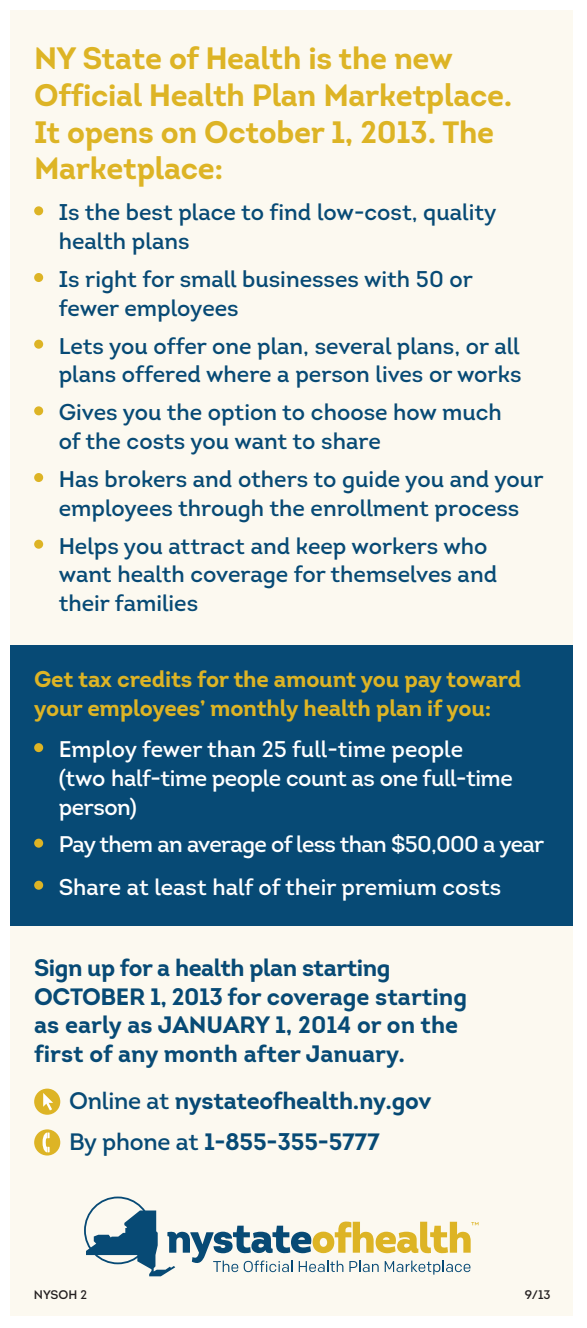
<style>
.page{position:relative;width:587px;height:1328px;background:#fff}
.page>*{position:absolute;margin:0;border:0;box-sizing:border-box;transform-origin:0 0}
.t1{font:700 30.75px/37px "Intro";letter-spacing:-.01em;color:#ddb425}
.t2{font:700 23.5px/28.8px "Intro";letter-spacing:-.01em;color:#074a75}
.t3{font:22.5px/28.8px "Intro";color:#074a75}
.t4{font:22.5px/28.8px "Intro";letter-spacing:-.02em;color:#fff}
.t5{font:700 22.5px/28.8px "Intro";letter-spacing:-.01em;color:#ddb425}
.t6{font:12.25px "Intro";color:#231f20}
.s1{font-weight:400}
</style>
<div class="page">
<div style="left:10px;top:10px;width:563px;height:1305px;background:#fcf9f0"></div>
<div style="left:10px;top:645px;width:563px;height:280px;background:#074a75"></div>
<div style="left:34px;top:206px;width:9px;height:9px;background:#ddb425;border-radius:50%"></div>
<div style="left:34px;top:273px;width:9px;height:9px;background:#ddb425;border-radius:50%"></div>
<div style="left:34px;top:339px;width:9px;height:9px;background:#ddb425;border-radius:50%"></div>
<div style="left:34px;top:406px;width:9px;height:9px;background:#ddb425;border-radius:50%"></div>
<div style="left:34px;top:473px;width:9px;height:9px;background:#ddb425;border-radius:50%"></div>
<div style="left:34px;top:539px;width:9px;height:9px;background:#ddb425;border-radius:50%"></div>
<div style="left:34px;top:743px;width:9px;height:9px;background:#ddb425;border-radius:50%"></div>
<div style="left:34px;top:838px;width:9px;height:9px;background:#ddb425;border-radius:50%"></div>
<div style="left:34px;top:880px;width:9px;height:9px;background:#ddb425;border-radius:50%"></div>
<div style="left:34px;top:1088px;width:26px;height:26px;background:#ddb425;border-radius:50%"></div>
<svg style="left:43px;top:1093px;width:10px;height:17px"></svg>
<div style="left:34px;top:1129px;width:26px;height:26px;background:#ddb425;border-radius:50%"></div>
<svg style="left:42px;top:1132px;width:8px;height:20px"></svg>
<svg style="left:84px;top:1196px;width:394px;height:79px"></svg>
<h1 class="t1" style="left:34px;top:39px;width:480px">NY State of Health is the new<br>Official Health Plan Marketplace.<br>It opens on October 1, 2013. The<br>Marketplace:</h1>
<p class="t3" style="left:59px;top:198px;width:439px">Is the best place to find low-cost, quality health plans</p>
<p class="t3" style="left:59px;top:264px;width:416px">Is right for small businesses with 50 or fewer employees</p>
<p class="t3" style="left:59px;top:331px;width:464px">Lets you offer one plan, several plans, or all plans offered where a person lives or works</p>
<p class="t3" style="left:59px;top:398px;width:445px">Gives you the option to choose how much of the costs you want to share</p>
<p class="t3" style="left:59px;top:464px;width:486px">Has brokers and others to guide you and your employees through the enrollment process</p>
<p class="t3" style="left:59px;top:531px;width:440px">Helps you attract and keep workers who want health coverage for themselves and their families</p>
<p class="t5" style="left:34px;top:665px;width:489px">Get tax credits for the amount you pay toward your employees’ monthly health plan if you:</p>
<p class="t4" style="left:59px;top:734px;width:455px">Employ fewer than 25 full-time people (two half-time people count as one full-time person)</p>
<p class="t4" style="left:59px;top:823px;width:487px;line-height:42px">Pay them an average of less than $50,000 a year<br>Share at least half of their premium costs</p>
<p class="t2" style="left:34px;top:952px;width:434px">Sign up for a health plan starting OCTOBER 1, 2013 for coverage starting as early as JANUARY 1, 2014 or on the first of any month after January.</p>
<p class="t2" style="left:69px;top:1080px;width:364px;line-height:40.8px"><span class="s1">Online at</span> nystateofhealth.ny.gov<br><span class="s1">By phone at</span> 1-855-355-5777</p>
<p class="t6" style="left:34px;top:1286px;width:55px">NYSOH 2</p>
<p class="t6" style="left:525px;top:1286px;width:27px">9/13</p>
</div>
